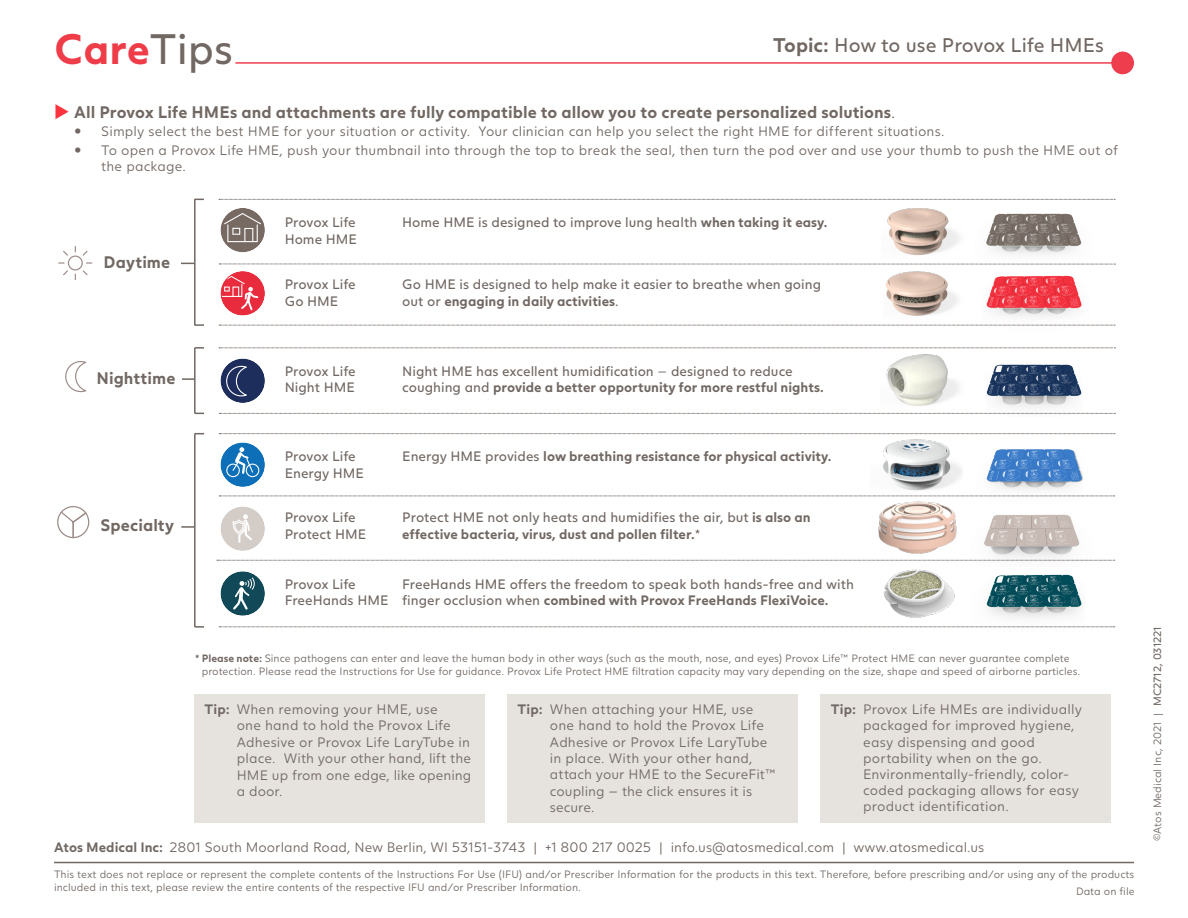
<style>
.page{position:relative;width:1188px;height:918px;background:#fff}
.page>*{position:absolute;margin:0;border:0;box-sizing:border-box;transform-origin:0 0}
.Headline_32pt{font:700 42px "Juli Sans";color:#ee3d49}
.Headline_32pt-2{font:19.5px "Juli Sans";color:#716863}
.bullet_text{font:700 16.5px "Juli Sans";letter-spacing:.005em;color:#716863}
.Manchet{font:700 16.5px "Juli Sans";letter-spacing:.005em;color:#716863}
.Tip_US_White_font{font:300 13.5px/16.4px "Juli Sans";letter-spacing:.01em;color:#716863}
.t1{font:13.5px/16.5px "Juli Sans";color:#716863}
.t2{font:700 13.5px/16.5px "Juli Sans";color:#716863}
.address_back{font:300 13.5px "Juli Sans";color:#716863}
.Footnote_7pt_Light{font:300 10.5px/13.5px "Juli Sans";color:#716863}
.address{font:300 10.5px "Juli Sans";color:#716863}
.s1{font-weight:400;color:#716863}
.s2{font-weight:700}
.s3{color:#fb333e}
.s4{font-weight:300}
.s5{font-weight:400}
</style>
<div class="page">
<hr style="left:54px;top:862px;width:1080px;height:1px;background:#716863">
<hr style="left:235px;top:62px;width:894px;height:2px;background:#ee3d4c">
<div style="left:1111px;top:52px;width:23px;height:22px;background:#ee3d4c;border-radius:50%"></div>
<div style="left:68px;top:256px;width:15px;height:14px;border:1px solid #9a8b87;border-radius:50%"></div>
<svg style="left:82px;top:251px;width:10px;height:25px"></svg>
<svg style="left:59px;top:250px;width:10px;height:26px"></svg>
<svg style="left:65px;top:361px;width:22px;height:32px"></svg>
<svg style="left:57px;top:506px;width:33px;height:33px"></svg>
<img style="left:882px;top:208px;width:85px;height:56px">
<img style="left:883px;top:271px;width:82px;height:54px">
<img style="left:870px;top:439px;width:93px;height:57px">
<img style="left:867px;top:501px;width:100px;height:59px">
<img style="left:886px;top:354px;width:73px;height:52px">
<img style="left:981px;top:263px;width:109px;height:62px">
<img style="left:986px;top:213px;width:96px;height:42px">
<img style="left:986px;top:364px;width:97px;height:49px">
<img style="left:969px;top:514px;width:125px;height:46px">
<img style="left:972px;top:574px;width:112px;height:53px">
<img style="left:974px;top:449px;width:108px;height:47px">
<svg style="left:219px;top:264px;width:896px;height:1px"></svg>
<svg style="left:195px;top:347px;width:9px;height:2px"></svg>
<svg style="left:219px;top:496px;width:896px;height:1px"></svg>
<svg style="left:217px;top:560px;width:898px;height:1px"></svg>
<img style="left:883px;top:569px;width:72px;height:49px">
<div style="left:221px;top:506px;width:44px;height:45px;background:#d4cdc7;border-radius:50%"></div>
<svg style="left:232px;top:514px;width:20px;height:29px"></svg>
<div style="left:221px;top:272px;width:43px;height:43px;background:#e82c3d;border-radius:50%"></div>
<svg style="left:221px;top:275px;width:39px;height:37px"></svg>
<div style="left:221px;top:271px;width:44px;height:45px;border:1px solid #e82c3d;border-radius:50%"></div>
<div style="left:221px;top:208px;width:44px;height:44px;background:#776a63;border-radius:50%"></div>
<svg style="left:223px;top:212px;width:39px;height:31px"></svg>
<div style="left:221px;top:571px;width:44px;height:45px;background:#114958;border-radius:50%"></div>
<svg style="left:233px;top:577px;width:22px;height:33px"></svg>
<div style="left:221px;top:359px;width:44px;height:44px;background:#1d2e5d;border-radius:50%"></div>
<svg style="left:226px;top:365px;width:21px;height:32px"></svg>
<div style="left:221px;top:443px;width:44px;height:44px;background:#0c6fb8;border-radius:50%"></div>
<svg style="left:226px;top:447px;width:34px;height:31px"></svg>
<hr style="left:194px;top:434px;width:2px;height:193px;background:#716863">
<hr style="left:194px;top:199px;width:2px;height:126px;background:#716863">
<hr style="left:194px;top:348px;width:2px;height:66px;background:#716863">
<div style="left:508px;top:694px;width:290px;height:129px;background:#e6e2de"></div>
<div style="left:194px;top:694px;width:291px;height:129px;background:#e6e2de"></div>
<div style="left:821px;top:694px;width:290px;height:129px;background:#e6e2de"></div>
<svg style="left:182px;top:378px;width:12px;height:2px"></svg>
<svg style="left:195px;top:324px;width:9px;height:2px"></svg>
<svg style="left:195px;top:626px;width:9px;height:2px"></svg>
<svg style="left:181px;top:263px;width:13px;height:1px"></svg>
<svg style="left:181px;top:526px;width:13px;height:2px"></svg>
<svg style="left:219px;top:199px;width:896px;height:1px"></svg>
<svg style="left:219px;top:325px;width:896px;height:1px"></svg>
<svg style="left:219px;top:348px;width:896px;height:1px"></svg>
<svg style="left:219px;top:413px;width:896px;height:1px"></svg>
<svg style="left:219px;top:433px;width:896px;height:1px"></svg>
<svg style="left:219px;top:627px;width:896px;height:1px"></svg>
<p class="Headline_32pt" style="left:54px;top:23px;width:181px">Care<span class="s1">Tips</span></p>
<p class="Headline_32pt-2" style="left:773px;top:33px;width:332px"><span class="s2">Topic:</span> How to use Provox Life HMEs</p>
<p class="bullet_text" style="left:54px;top:102px;width:843px"><span class="s3">◆</span> All Provox Life HMEs and attachments are fully compatible to allow you to create personalized solutions<span class="s4">.</span></p>
<p class="Tip_US_White_font" style="left:101px;top:123px;width:845px">Simply select the best HME for your situation or activity. Your clinician can help you select the right HME for different situations.</p>
<p class="Tip_US_White_font" style="left:101px;top:142px;width:1018px">To open a Provox Life HME, push your thumbnail into through the top to break the seal, then turn the pod over and use your thumb to push the HME out of the package.</p>
<p class="Manchet" style="left:104px;top:252px;width:68px">Daytime</p>
<p class="t1" style="left:285px;top:214px;width:74px">Provox Life<br>Home HME</p>
<p class="t1" style="left:402px;top:214px;width:427px">Home HME is designed to improve lung health <span class="s2">when taking it easy.</span></p>
<p class="t1" style="left:402px;top:276px;width:420px">Go HME is designed to help make it easier to breathe when going out or <span class="s2">engaging in daily activities</span>.</p>
<p class="t1" style="left:285px;top:276px;width:73px">Provox Life</p>
<p class="t1" style="left:285px;top:293px;width:55px">Go HME</p>
<p class="Manchet" style="left:96px;top:368px;width:81px">Nighttime</p>
<p class="t1" style="left:285px;top:362px;width:73px">Provox Life</p>
<p class="t1" style="left:285px;top:379px;width:72px">Night HME</p>
<p class="t1" style="left:402px;top:362px;width:423px">Night HME has excellent humidification <span class="s4">—</span> designed to reduce coughing and <span class="s2">provide a better opportunity for more restful nights.</span></p>
<p class="Manchet" style="left:100px;top:515px;width:75px">Specialty</p>
<p class="t1" style="left:285px;top:448px;width:73px">Provox Life</p>
<p class="t2" style="left:402px;top:448px;width:431px"><span class="s5">Energy HME provides</span> low breathing resistance for physical activity.</p>
<p class="t1" style="left:285px;top:465px;width:81px">Energy HME</p>
<p class="t1" style="left:285px;top:509px;width:73px">Provox Life</p>
<p class="t1" style="left:285px;top:526px;width:83px">Protect HME</p>
<p class="t1" style="left:285px;top:576px;width:73px">Provox Life</p>
<p class="t1" style="left:285px;top:592px;width:105px">FreeHands HME</p>
<p class="t2" style="left:402px;top:509px;width:410px"><span class="s5">Protect HME not only heats and humidifies the air, but</span> is also an effective bacteria, virus, dust and pollen filter.<span class="s5">*</span></p>
<p class="t1" style="left:402px;top:576px;width:453px">FreeHands HME offers the freedom to speak both hands-free and with finger occlusion when <span class="s2">combined with Provox FreeHands FlexiVoice.</span></p>
<p class="Footnote_7pt_Light" style="left:202px;top:652px;width:880px;line-height:12.6px;text-indent:-7px"><span class="s2">* Please note:</span> Since pathogens can enter and leave the human body in other ways (such as the mouth, nose, and eyes) Provox Life™ Protect HME can never guarantee complete protection. Please read the Instructions for Use for guidance. Provox Life Protect HME filtration capacity may vary depending on the size, shape and speed of airborne particles.</p>
<p class="Tip_US_White_font" style="left:550px;top:701px;width:227px;text-indent:-32px"><span class="s2">Tip:</span> When attaching your HME, use one hand to hold the Provox Life<br>Adhesive or Provox Life LaryTube in place. With your other hand, attach your HME to the SecureFit™ coupling — the click ensures it is secure.</p>
<p class="Tip_US_White_font" style="left:237px;top:701px;width:236px;text-indent:-32px"><span class="s2">Tip:</span> When removing your HME, use<br>one hand to hold the Provox Life<br>Adhesive or Provox Life LaryTube in place. With your other hand, lift the<br>HME up from one edge, like opening a door.</p>
<p class="Tip_US_White_font" style="left:863px;top:701px;width:220px;text-indent:-32px"><span class="s2">Tip:</span> Provox Life HMEs are individually packaged for improved hygiene, easy dispensing and good portability when on the go.<br>Environmentally-friendly, color&shy;coded packaging allows for easy product identification.</p>
<p class="address_back" style="left:54px;top:839px;width:932px"><span class="s2">Atos Medical Inc:</span> 2801 South Moorland Road, New Berlin, WI 53151-3743 | +1 800 217 0025 | info.us@atosmedical.com | www.atosmedical.us</p>
<p class="Footnote_7pt_Light" style="left:54px;top:867px;width:1082px">This text does not replace or represent the complete contents of the Instructions For Use (IFU) and/or Prescriber Information for the products in this text. Therefore, before prescribing and/or using any of the products included in this text, please review the entire contents of the respective IFU and/or Prescriber Information.</p>
<p class="Footnote_7pt_Light" style="left:1076px;top:884px;width:60px">Data on file</p>
<p class="address" style="left:1151px;top:841px;width:216px;rotate:-90deg">©Atos Medical Inc, 2021 | <span class="s5">MC2712, 031221</span></p>
</div>
